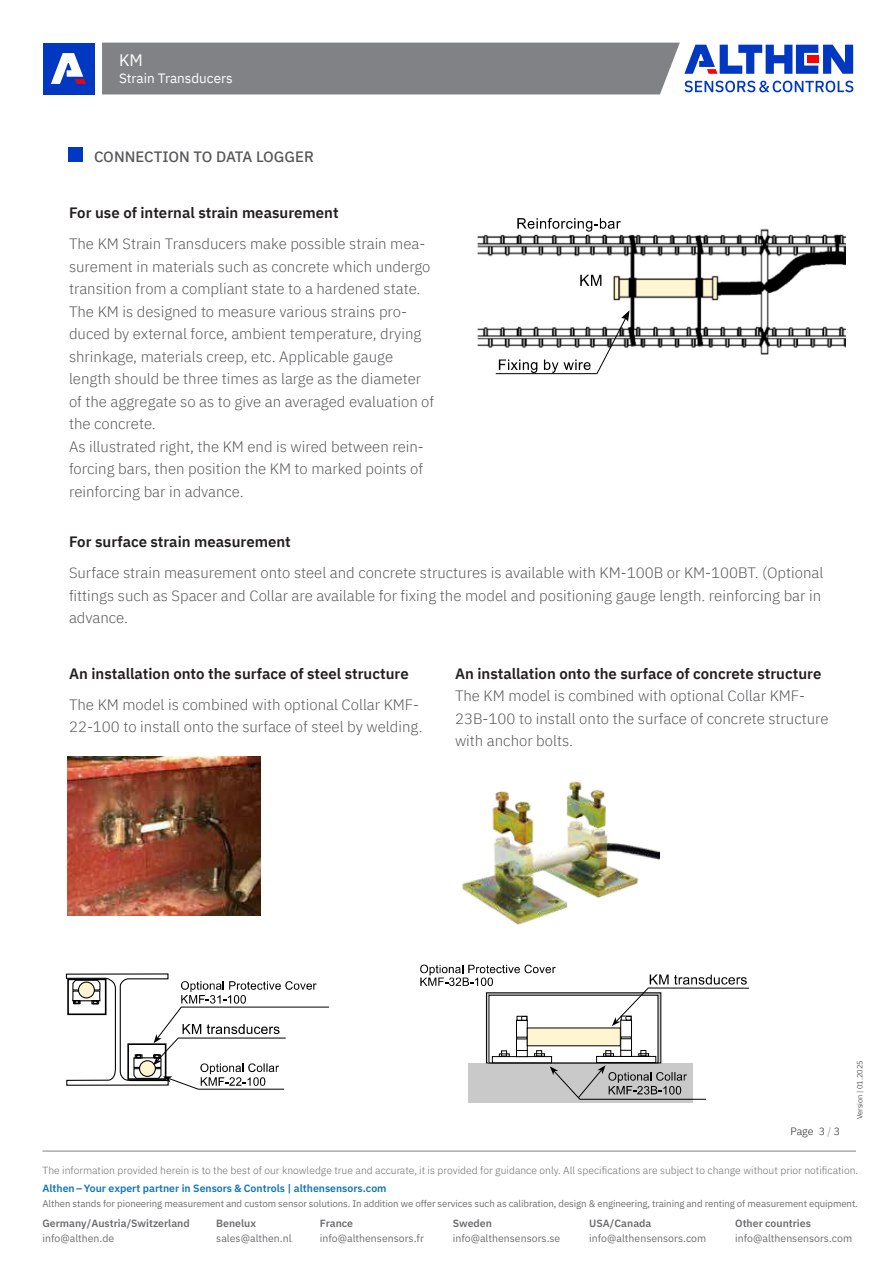
<style>
.page{position:relative;width:893px;height:1263px;background:#fff}
.page>*{position:absolute;margin:0;border:0;box-sizing:border-box;transform-origin:0 0}
._1Head_12pf_Bold{font:16.5px "IBM Plex Sans";color:#fff}
.FT_10pt_regular{font:300 15px/22.5px "IBM Plex Sans";color:#57585a}
.FT_10pt_regular-2{font:600 15px "IBM Plex Sans";color:#231f20}
.Fliesstext_Head_10pt_Bold{font:500 15px "IBM Plex Sans";color:#57585a}
._1Head_12pf_Bold-2{font:13.5px "IBM Plex Sans";color:#fff}
.t1{font:10.5px "IBM Plex Sans";color:#6c6d70}
.t2{font:600 10.5px "IBM Plex Sans";color:#6c6d70}
.t3{font:600 10.5px "IBM Plex Sans";color:#1074bc}
.t4{font:300 10.5px "IBM Plex Sans";color:#231f20}
.t5{font:300 10.35px "IBM Plex Sans";color:#6c6d70}
.t6{font:9.6px "IBM Plex Sans";letter-spacing:-.01em;color:#6c6d70}
.t7{font:300 7.5px "IBM Plex Sans";color:#231f20}
.s1{color:#808285}
</style>
<div class="page">
<div style="left:43px;top:43px;width:51px;height:51px;background:#0038c2"></div>
<svg style="left:51px;top:53px;width:35px;height:31px"></svg>
<svg style="left:102px;top:43px;width:751px;height:51px;background:#868c9b"></svg>
<hr style="left:42px;top:1151px;width:814px;height:1px;background:#808285">
<div style="left:68px;top:147px;width:15px;height:15px;background:#0038c3"></div>
<img style="left:68px;top:757px;width:193px;height:158px">
<img style="left:477px;top:228px;width:369px;height:127px">
<svg style="left:596px;top:310px;width:33px;height:65px"></svg>
<hr style="left:496px;top:373px;width:101px;height:1px;background:#000">
<svg style="left:517px;top:218px;width:104px;height:14px"></svg>
<svg style="left:580px;top:275px;width:21px;height:11px"></svg>
<svg style="left:499px;top:359px;width:38px;height:14px"></svg>
<svg style="left:544px;top:359px;width:46px;height:14px"></svg>
<img style="left:462px;top:781px;width:198px;height:143px">
<div style="left:468px;top:1063px;width:224px;height:39px;background:#c9c9c9"></div>
<div style="left:492px;top:1056px;width:60px;height:7px;border:1px solid #000"></div>
<div style="left:499px;top:1053px;width:11px;height:4px;border:1px solid #000"></div>
<svg style="left:499px;top:1050px;width:10px;height:6px"></svg>
<svg style="left:534px;top:1050px;width:11px;height:6px"></svg>
<div style="left:516px;top:1050px;width:12px;height:7px;border:1px solid #000"></div>
<div style="left:516px;top:1020px;width:12px;height:31px;border:1px solid #000"></div>
<svg style="left:516px;top:1037px;width:11px;height:2px"></svg>
<div style="left:517px;top:1016px;width:10px;height:4px;border:1px solid #000"></div>
<svg style="left:521px;top:1016px;width:6px;height:4px"></svg>
<div style="left:596px;top:1056px;width:60px;height:7px;border:1px solid #000"></div>
<svg style="left:603px;top:1050px;width:11px;height:6px"></svg>
<svg style="left:638px;top:1050px;width:11px;height:6px"></svg>
<div style="left:620px;top:1050px;width:12px;height:7px;border:1px solid #000"></div>
<div style="left:620px;top:1020px;width:12px;height:31px;border:1px solid #000"></div>
<svg style="left:621px;top:1037px;width:11px;height:2px"></svg>
<div style="left:527px;top:1028px;width:93px;height:18px;background:#fff5d1"></div>
<svg style="left:65px;top:973px;width:265px;height:117px"></svg>
<svg style="left:420px;top:964px;width:136px;height:22px"></svg>
<svg style="left:612px;top:974px;width:138px;height:52px"></svg>
<svg style="left:550px;top:1065px;width:156px;height:35px"></svg>
<p class="_1Head_12pf_Bold" style="left:119px;top:48px;width:25px">KM</p>
<p class="_1Head_12pf_Bold-2" style="left:119px;top:68px;width:115px">Strain Transducers</p>
<p class="Fliesstext_Head_10pt_Bold" style="left:94px;top:145px;width:221px">CONNECTION TO DATA LOGGER</p>
<p class="FT_10pt_regular-2" style="left:69px;top:201px;width:271px">For use of internal strain measurement</p>
<p class="FT_10pt_regular" style="left:69px;top:231px;width:367px">The KM Strain Transducers make possible strain mea&shy;surement in materials such as concrete which undergo transition from a compliant state to a hardened state.<br>The KM is designed to measure various strains pro&shy;duced by external force, ambient temperature, drying shrinkage, materials creep, etc. Applicable gauge length should be three times as large as the diameter of the aggregate so as to give an averaged evaluation of the concrete.<br>As illustrated right, the KM end is wired between rein&shy;forcing bars, then position the KM to marked points of reinforcing bar in advance.</p>
<p class="FT_10pt_regular-2" style="left:69px;top:530px;width:223px">For surface strain measurement</p>
<p class="FT_10pt_regular" style="left:69px;top:560px;width:756px">Surface strain measurement onto steel and concrete structures is available with KM-100B or KM-100BT. (Optional fittings such as Spacer and Collar are available for fixing the model and positioning gauge length. reinforcing bar in advance.</p>
<p class="FT_10pt_regular-2" style="left:69px;top:662px;width:341px">An installation onto the surface of steel structure</p>
<p class="FT_10pt_regular" style="left:69px;top:692px;width:355px">The KM model is combined with optional Collar KMF-<br>22-100 to install onto the surface of steel by welding.</p>
<p class="FT_10pt_regular-2" style="left:455px;top:662px;width:368px">An installation onto the surface of concrete structure</p>
<p class="FT_10pt_regular" style="left:455px;top:683px;width:375px">The KM model is combined with optional Collar KMF-<br>23B-100 to install onto the surface of concrete structure with anchor bolts.</p>
<p class="t4" style="left:790px;top:1124px;width:51px">Page 3 <span class="s1">/</span> 3</p>
<p class="t7" style="left:854px;top:1119px;width:61px;rotate:-90deg">Version | 01.2025</p>
<p class="t5" style="left:42px;top:1163px;width:817px">The information provided herein is to the best of our knowledge true and accurate, it is provided for guidance only. All specifications are subject to change without prior notification.</p>
<p class="t3" style="left:42px;top:1179px;width:346px">Althen – Your expert partner in Sensors &amp; Controls | althensensors.com</p>
<p class="t6" style="left:42px;top:1196px;width:817px">Althen stands for pioneering measurement and custom sensor solutions. In addition we offer services such as calibration, design &amp; engineering, training and renting of measurement equipment.</p>
<p class="t2" style="left:42px;top:1215px;width:149px">Germany/Austria/Switzerland</p>
<p class="t1" style="left:42px;top:1230px;width:73px">info@althen.de</p>
<p class="t2" style="left:735px;top:1215px;width:77px">Other countries</p>
<p class="t1" style="left:735px;top:1230px;width:119px">info@althensensors.com</p>
<p class="t2" style="left:216px;top:1215px;width:41px">Benelux</p>
<p class="t1" style="left:216px;top:1230px;width:77px">sales@althen.nl</p>
<p class="t2" style="left:453px;top:1215px;width:41px">Sweden</p>
<p class="t1" style="left:453px;top:1230px;width:109px">info@althensensors.se</p>
<p class="t2" style="left:589px;top:1215px;width:64px">USA/Canada</p>
<p class="t1" style="left:589px;top:1230px;width:119px">info@althensensors.com</p>
<p class="t2" style="left:320px;top:1215px;width:35px">France</p>
<p class="t1" style="left:320px;top:1230px;width:105px">info@althensensors.fr</p>
</div>
